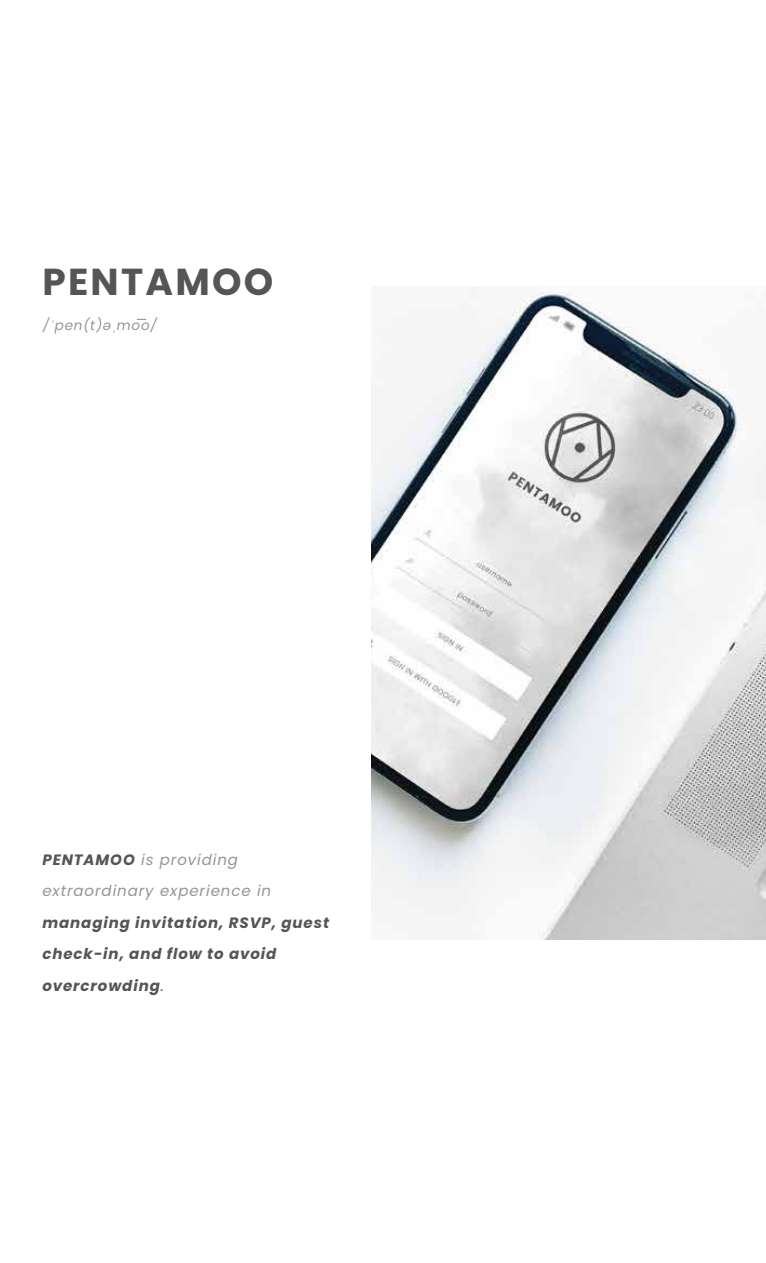
<style>
.page{position:relative;width:766px;height:1263px;background:#fff}
.page>*{position:absolute;margin:0;border:0;box-sizing:border-box;transform-origin:0 0}
.t1{font:700 37.5px "Poppins";letter-spacing:.06em;color:#555}
.t2{font:italic 700 15px/31.5px "Poppins";letter-spacing:.06em;color:#555}
.t3{font:italic 15px/31.5px "Poppins";letter-spacing:.06em;color:#939598}
.t4{font:italic 13.5px "Poppins";letter-spacing:.06em;color:#939598}
.s1{font-family:"Calibri"}
.s2{font-weight:700;color:#555}
.s3{font-weight:400}
</style>
<div class="page">
<img style="left:371px;top:292px;width:394px;height:648px">
<h1 class="t1" style="left:42px;top:260px;width:232px">PENTAMOO</h1>
<p class="t4" style="left:43px;top:318px;width:116px">/<span class="s1">ˈ</span>pen(t)ə<span class="s1">ˌ</span>moo/</p>
<p class="t3" style="left:42px;top:844px;width:230px"><span class="s2">PENTAMOO</span> is providing extraordinary experience in</p>
<p class="t2" style="left:42px;top:907px;width:288px">managing invitation, RSVP, guest check-in, and flow to avoid overcrowding<span class="s3">.</span></p>
</div>
